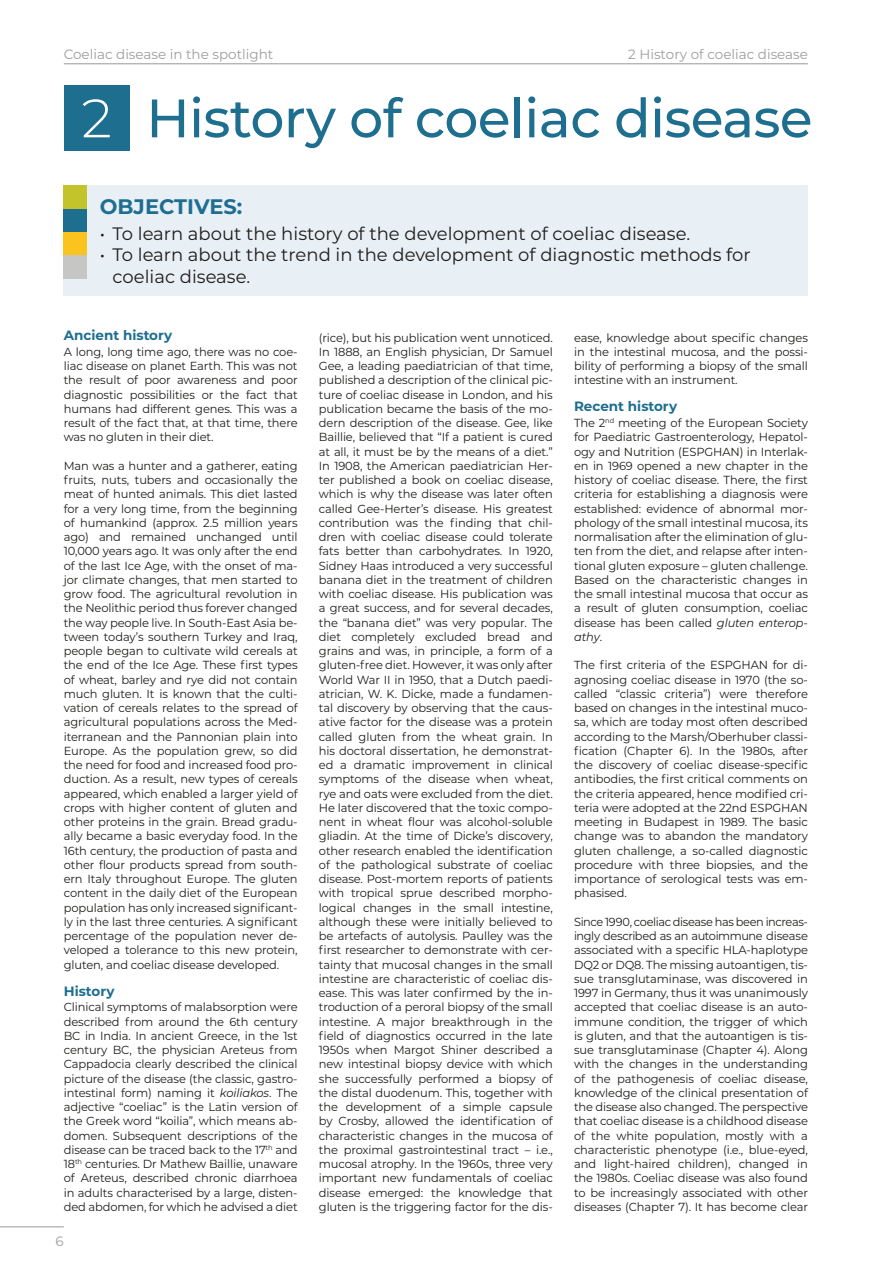
<style>
.page{position:relative;width:893px;height:1263px;background:#fff}
.page>*{position:absolute;margin:0;border:0;box-sizing:border-box;transform-origin:0 0}
.t1{font:500 54px "Montserrat";letter-spacing:-.01em;color:#1e6e90}
.t2{font:700 21px "Montserrat";color:#1e6e90}
.t3{font:18px/21.6px "Montserrat";color:#1d1d1b}
.t4{font:13.5px "Montserrat";color:#9d9d9c}
.t5{font:700 13.5px "Montserrat";color:#1e6e90}
.t6{font:11.7px/14.2px "Montserrat";letter-spacing:-.01em;color:#1d1d1b;text-align:justify}
.s1{font-weight:300;color:#fff}
.s2{font-style:italic}
</style>
<div class="page">
<hr style="left:64px;top:63px;width:744px;height:1px;background:#9d9d9c">
<hr style="left:0;top:1226px;width:64px;height:1px;background:#9d9d9c">
<div style="left:64px;top:85px;width:66px;height:66px;background:#1e6e90"></div>
<div style="left:64px;top:185px;width:744px;height:111px;background:#e8eff5"></div>
<div style="left:64px;top:255px;width:23px;height:23px;background:#c6c6c5"></div>
<div style="left:64px;top:232px;width:23px;height:23px;background:#fac31e"></div>
<div style="left:64px;top:208px;width:23px;height:24px;background:#1e6e90"></div>
<div style="left:64px;top:185px;width:23px;height:23px;background:#c3c42c"></div>
<p class="t4" style="left:64px;top:45px;width:211px">Coeliac disease in the spotlight</p>
<p class="t4" style="left:628px;top:45px;width:181px">2 History of coeliac disease</p>
<h1 class="t1" style="left:82px;top:80px;width:732px"><span class="s1">2</span> History of coeliac disease</h1>
<h2 class="t2" style="left:100px;top:191px;width:144px">OBJECTIVES:</h2>
<h3 class="t3" style="left:100px;top:222px;width:592px">• To learn about the history of the development of coeliac disease.</h3>
<h3 class="t3" style="left:113px;top:243px;width:640px;text-indent:-13px">• To learn about the trend in the development of diagnostic methods for coeliac disease.</h3>
<p class="t5" style="left:64px;top:326px;width:110px">Ancient history</p>
<p class="t6" style="left:64px;top:344px;width:235px">A long, long time ago, there was no coe&shy;liac disease on planet Earth. This was not the result of poor awareness and poor diagnostic possibilities or the fact that humans had different genes. This was a result of the fact that, at that time, there was no gluten in their diet.</p>
<p class="t6" style="left:64px;top:458px;width:235px">Man was a hunter and a gatherer, eating fruits, nuts, tubers and occasionally the meat of hunted animals. This diet lasted for a very long time, from the beginning of humankind (approx. 2.5 million years ago) and remained unchanged until 10,000 years ago. It was only after the end of the last Ice Age, with the onset of ma&shy;jor climate changes, that men started to grow food. The agricultural revolution in the Neolithic period thus forever changed the way people live. In South-East Asia be&shy;tween today’s southern Turkey and Iraq, people began to cultivate wild cereals at the end of the Ice Age. These first types of wheat, barley and rye did not contain much gluten. It is known that the culti&shy;vation of cereals relates to the spread of agricultural populations across the Med&shy;iterranean and the Pannonian plain into Europe. As the population grew, so did the need for food and increased food pro&shy;duction. As a result, new types of cereals appeared, which enabled a larger yield of crops with higher content of gluten and other proteins in the grain. Bread gradu&shy;ally became a basic everyday food. In the 16th century, the production of pasta and other flour products spread from south&shy;ern Italy throughout Europe. The gluten content in the daily diet of the European population has only increased significant&shy;ly in the last three centuries. A significant percentage of the population never de&shy;veloped a tolerance to this new protein, gluten, and coeliac disease developed.</p>
<p class="t5" style="left:64px;top:981px;width:52px">History</p>
<p class="t6" style="left:64px;top:1000px;width:235px;text-align:left">Clinical symptoms of malabsorption were described from around the 6th century BC in India. In ancient Greece, in the 1st century BC, the physician Areteus from Cappadocia clearly described the clinical picture of the disease (the classic, gastro&shy;intestinal form) naming it <span class="s2">koiliakos</span>. The adjective “coeliac” is the Latin version of the Greek word “koilia”, which means ab&shy;domen. Subsequent descriptions of the disease can be traced back to the 17<sup>th</sup> and 18<sup>th</sup> centuries. Dr Mathew Baillie, unaware of Areteus, described chronic diarrhoea in adults characterised by a large, disten&shy;ded abdomen, for which he advised a diet</p>
<p class="t4" style="left:56px;top:1232px;width:10px">6</p>
<p class="t6" style="left:319px;top:330px;width:235px">(rice), but his publication went unnoticed.<br>In 1888, an English physician, Dr Samuel Gee, a leading paediatrician of that time, published a description of the clinical pic&shy;ture of coeliac disease in London, and his publication became the basis of the mo&shy;dern description of the disease. Gee, like Baillie, believed that “If a patient is cured at all, it must be by the means of a diet.” In 1908, the American paediatrician Her&shy;ter published a book on coeliac disease, which is why the disease was later often called Gee-Herter’s disease. His greatest contribution was the finding that chil&shy;dren with coeliac disease could tolerate fats better than carbohydrates. In 1920, Sidney Haas introduced a very successful banana diet in the treatment of children with coeliac disease. His publication was a great success, and for several decades, the “banana diet” was very popular. The diet completely excluded bread and grains and was, in principle, a form of a gluten-free diet. However, it was only after World War II in 1950, that a Dutch paedi&shy;atrician, W. K. Dicke, made a fundamen&shy;tal discovery by observing that the caus&shy;ative factor for the disease was a protein called gluten from the wheat grain. In his doctoral dissertation, he demonstrat&shy;ed a dramatic improvement in clinical symptoms of the disease when wheat, rye and oats were excluded from the diet.<br>He later discovered that the toxic compo&shy;nent in wheat flour was alcohol-soluble gliadin. At the time of Dicke’s discovery, other research enabled the identification of the pathological substrate of coeliac disease. Post-mortem reports of patients with tropical sprue described morpho&shy;logical changes in the small intestine, although these were initially believed to be artefacts of autolysis. Paulley was the first researcher to demonstrate with cer&shy;tainty that mucosal changes in the small intestine are characteristic of coeliac dis&shy;ease. This was later confirmed by the in&shy;troduction of a peroral biopsy of the small intestine. A major breakthrough in the field of diagnostics occurred in the late 1950s when Margot Shiner described a new intestinal biopsy device with which she successfully performed a biopsy of the distal duodenum. This, together with the development of a simple capsule by Crosby, allowed the identification of characteristic changes in the mucosa of the proximal gastrointestinal tract – i.e., mucosal atrophy. In the 1960s, three very important new fundamentals of coeliac disease emerged: the knowledge that gluten is the triggering factor for the dis-</p>
<p class="t6" style="left:574px;top:330px;width:235px">ease, knowledge about specific changes in the intestinal mucosa, and the possi&shy;bility of performing a biopsy of the small intestine with an instrument.</p>
<p class="t5" style="left:574px;top:397px;width:105px">Recent history</p>
<p class="t6" style="left:574px;top:415px;width:235px">The 2<sup>nd</sup> meeting of the European Society for Paediatric Gastroenterology, Hepatol&shy;ogy and Nutrition (ESPGHAN) in Interlak&shy;en in 1969 opened a new chapter in the history of coeliac disease. There, the first criteria for establishing a diagnosis were established: evidence of abnormal mor&shy;phology of the small intestinal mucosa, its normalisation after the elimination of glu&shy;ten from the diet, and relapse after inten&shy;tional gluten exposure – gluten challenge.<br>Based on the characteristic changes in the small intestinal mucosa that occur as a result of gluten consumption, coeliac disease has been called <span class="s2">gluten enterop&shy;athy</span>.</p>
<p class="t6" style="left:574px;top:658px;width:235px">The first criteria of the ESPGHAN for di&shy;agnosing coeliac disease in 1970 (the so&shy;called “classic criteria”) were therefore based on changes in the intestinal muco&shy;sa, which are today most often described according to the Marsh/Oberhuber classi&shy;fication (Chapter 6). In the 1980s, after the discovery of coeliac disease-specific antibodies, the first critical comments on the criteria appeared, hence modified cri&shy;teria were adopted at the 22nd ESPGHAN meeting in Budapest in 1989. The basic change was to abandon the mandatory gluten challenge, a so-called diagnostic procedure with three biopsies, and the importance of serological tests was em&shy;phasised.</p>
<p class="t6" style="left:574px;top:914px;width:235px">Since 1990, coeliac disease has been increas&shy;ingly described as an autoimmune disease associated with a specific HLA-haplotype DQ2 or DQ8. The missing autoantigen, tis&shy;sue transglutaminase, was discovered in 1997 in Germany, thus it was unanimously accepted that coeliac disease is an auto&shy;immune condition, the trigger of which is gluten, and that the autoantigen is tis&shy;sue transglutaminase (Chapter 4). Along with the changes in the understanding of the pathogenesis of coeliac disease, knowledge of the clinical presentation of the disease also changed. The perspective that coeliac disease is a childhood disease of the white population, mostly with a characteristic phenotype (i.e., blue-eyed, and light-haired children), changed in the 1980s. Coeliac disease was also found to be increasingly associated with other diseases (Chapter 7). It has become clear</p>
</div>
